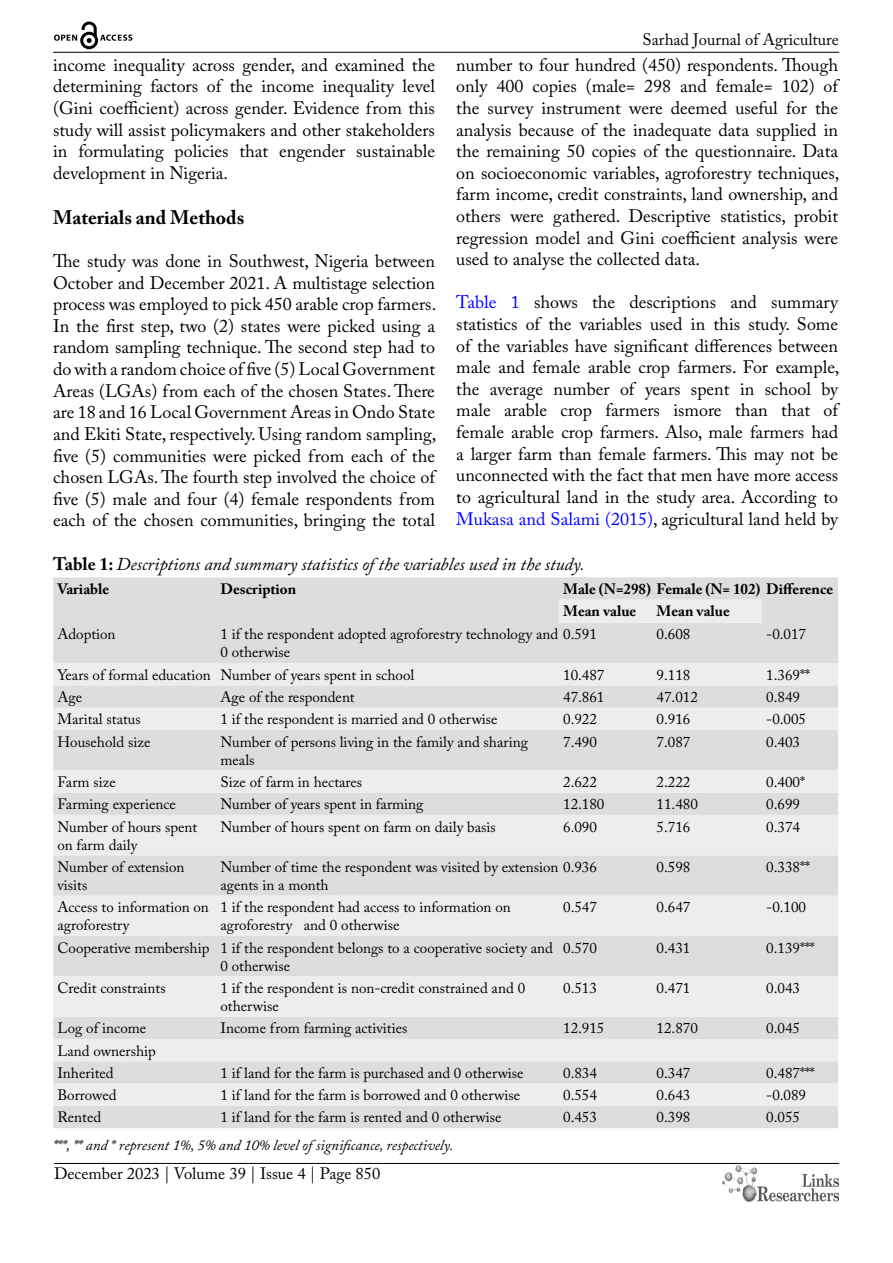
<style>
.page{position:relative;width:893px;height:1263px;background:#fff}
.page>*{position:absolute;margin:0;border:0;box-sizing:border-box;transform-origin:0 0}
.t1{font:700 19.5px "Adobe Caslon Pro";color:#000}
.t2{font:18px/21.6px "Adobe Caslon Pro";color:#000;text-align:justify}
.t3{font:italic 18px "Adobe Caslon Pro";color:#000}
.t4{font:16.5px "Adobe Caslon Pro";color:#000}
.t5{font:15px/18px "Adobe Caslon Pro";color:#000}
.t6{font:700 15px/22.4px "Adobe Caslon Pro";color:#000}
.t7{font:italic 15px "Adobe Caslon Pro";color:#000}
.s1{color:#00f}
.s2{font-weight:700;font-style:normal}
</style>
<div class="page">
<hr style="left:53px;top:52px;width:786px;height:1px;background:#000">
<hr style="left:54px;top:1163px;width:785px;height:1px;background:#000">
<img style="left:722px;top:1166px;width:117px;height:36px">
<svg style="left:54px;top:22px;width:78px;height:27px"></svg>
<div style="left:53px;top:577px;width:785px;height:551px;background:#dcddde"></div>
<svg style="left:53px;top:600px;width:785px;height:506px;background:#e4e4e5"></svg>
<p class="t4" style="left:643px;top:30px;width:198px">Sarhad Journal of Agriculture</p>
<p class="t2" style="left:456px;top:54px;width:385px">number to four hundred (450) respondents. Though only 400 copies (male= 298 and female= 102) of the survey instrument were deemed useful for the analysis because of the inadequate data supplied in the remaining 50 copies of the questionnaire. Data on socioeconomic variables, agroforestry techniques, farm income, credit constraints, land ownership, and others were gathered. Descriptive statistics, probit regression model and Gini coefficient analysis were used to analyse the collected data.</p>
<p class="t2" style="left:456px;top:291px;width:385px"><span class="s1">Table 1</span> shows the descriptions and summary statistics of the variables used in this study. Some of the variables have significant differences between male and female arable crop farmers. For example, the average number of years spent in school by male arable crop farmers ismore than that of female arable crop farmers. Also, male farmers had a larger farm than female farmers. This may not be unconnected with the fact that men have more access to agricultural land in the study area. According to <span class="s1">Mukasa and Salami (2015)</span>, agricultural land held by</p>
<p class="t3" style="left:53px;top:553px;width:533px"><span class="s2">Table 1:</span> Descriptions and summary statistics of the variables used in the study.</p>
<p class="t6" style="left:57px;top:578px;width:53px">Variable</p>
<p class="t6" style="left:220px;top:578px;width:77px">Description</p>
<p class="t6" style="left:563px;top:578px;width:272px">Male (N=298) Female (N= 102) Difference<br>Mean value</p>
<p class="t2" style="left:53px;top:54px;width:383px">income inequality across gender, and examined the determining factors of the income inequality level (Gini coefficient) across gender. Evidence from this study will assist policymakers and other stakeholders in formulating policies that engender sustainable development in Nigeria.</p>
<p class="t1" style="left:53px;top:206px;width:193px">Materials and Methods</p>
<p class="t2" style="left:53px;top:250px;width:385px">The study was done in Southwest, Nigeria between October and December 2021. A multistage selection process was employed to pick 450 arable crop farmers.<br>In the first step, two (2) states were picked using a random sampling technique. The second step had to do with a random choice of five (5) Local Government Areas (LGAs) from each of the chosen States. There are 18 and 16 Local Government Areas in Ondo State and Ekiti State, respectively. Using random sampling, five (5) communities were picked from each of the chosen LGAs. The fourth step involved the choice of five (5) male and four (4) female respondents from each of the chosen communities, bringing the total</p>
<p class="t6" style="left:657px;top:600px;width:75px">Mean value</p>
<p class="t5" style="left:57px;top:625px;width:60px">Adoption</p>
<p class="t5" style="left:220px;top:625px;width:378px">1 if the respondent adopted agroforestry technology and 0.591<br>0 otherwise</p>
<p class="t5" style="left:657px;top:625px;width:35px">0.608</p>
<p class="t5" style="left:766px;top:625px;width:41px">-0.017</p>
<p class="t5" style="left:57px;top:665px;width:358px">Years of formal education Number of years spent in school</p>
<p class="t5" style="left:563px;top:665px;width:43px">10.487</p>
<p class="t5" style="left:657px;top:665px;width:35px">9.118</p>
<p class="t5" style="left:766px;top:665px;width:45px">1.369**</p>
<p class="t5" style="left:57px;top:688px;width:26px">Age</p>
<p class="t5" style="left:220px;top:688px;width:136px">Age of the respondent</p>
<p class="t5" style="left:563px;top:688px;width:43px">47.861</p>
<p class="t5" style="left:657px;top:688px;width:43px">47.012</p>
<p class="t5" style="left:766px;top:688px;width:35px">0.849</p>
<p class="t5" style="left:57px;top:710px;width:85px">Marital status</p>
<p class="t5" style="left:220px;top:710px;width:279px">1 if the respondent is married and 0 otherwise</p>
<p class="t5" style="left:563px;top:710px;width:35px">0.922</p>
<p class="t5" style="left:657px;top:710px;width:35px">0.916</p>
<p class="t5" style="left:766px;top:710px;width:41px">-0.005</p>
<p class="t5" style="left:57px;top:732px;width:95px">Household size</p>
<p class="t5" style="left:220px;top:732px;width:309px">Number of persons living in the family and sharing meals</p>
<p class="t5" style="left:563px;top:732px;width:35px">7.490</p>
<p class="t5" style="left:657px;top:732px;width:35px">7.087</p>
<p class="t5" style="left:766px;top:732px;width:35px">0.403</p>
<p class="t5" style="left:57px;top:773px;width:60px">Farm size</p>
<p class="t5" style="left:220px;top:773px;width:143px">Size of farm in hectares</p>
<p class="t5" style="left:563px;top:773px;width:35px">2.622</p>
<p class="t5" style="left:657px;top:773px;width:35px">2.222</p>
<p class="t5" style="left:766px;top:773px;width:40px">0.400*</p>
<p class="t5" style="left:57px;top:795px;width:120px">Farming experience</p>
<p class="t5" style="left:220px;top:795px;width:205px">Number of years spent in farming</p>
<p class="t5" style="left:563px;top:795px;width:43px">12.180</p>
<p class="t5" style="left:657px;top:795px;width:43px">11.480</p>
<p class="t5" style="left:766px;top:795px;width:35px">0.699</p>
<p class="t5" style="left:57px;top:817px;width:141px">Number of hours spent on farm daily</p>
<p class="t5" style="left:220px;top:817px;width:277px">Number of hours spent on farm on daily basis</p>
<p class="t5" style="left:563px;top:817px;width:35px">6.090</p>
<p class="t5" style="left:657px;top:817px;width:35px">5.716</p>
<p class="t5" style="left:766px;top:817px;width:35px">0.374</p>
<p class="t5" style="left:57px;top:858px;width:129px">Number of extension visits</p>
<p class="t5" style="left:220px;top:858px;width:378px">Number of time the respondent was visited by extension 0.936 agents in a month</p>
<p class="t5" style="left:657px;top:858px;width:35px">0.598</p>
<p class="t5" style="left:766px;top:858px;width:45px">0.338**</p>
<p class="t5" style="left:57px;top:898px;width:153px">Access to information on agroforestry</p>
<p class="t5" style="left:220px;top:898px;width:292px">1 if the respondent had access to information on agroforestry and 0 otherwise</p>
<p class="t5" style="left:563px;top:898px;width:35px">0.547</p>
<p class="t5" style="left:657px;top:898px;width:35px">0.647</p>
<p class="t5" style="left:766px;top:898px;width:41px">-0.100</p>
<p class="t5" style="left:220px;top:938px;width:334px;text-indent:-163px">Cooperative membership 1 if the respondent belongs to a cooperative society and<br>0 otherwise</p>
<p class="t5" style="left:563px;top:938px;width:35px">0.570</p>
<p class="t5" style="left:657px;top:938px;width:35px">0.431</p>
<p class="t5" style="left:766px;top:938px;width:50px">0.139***</p>
<p class="t5" style="left:57px;top:979px;width:110px">Credit constraints</p>
<p class="t5" style="left:220px;top:979px;width:306px">1 if the respondent is non-credit constrained and 0 otherwise</p>
<p class="t5" style="left:563px;top:979px;width:35px">0.513</p>
<p class="t5" style="left:657px;top:979px;width:35px">0.471</p>
<p class="t5" style="left:766px;top:979px;width:35px">0.043</p>
<p class="t5" style="left:57px;top:1019px;width:90px">Log of income</p>
<p class="t5" style="left:220px;top:1019px;width:188px">Income from farming activities</p>
<p class="t5" style="left:563px;top:1019px;width:43px">12.915</p>
<p class="t5" style="left:657px;top:1019px;width:43px">12.870</p>
<p class="t5" style="left:766px;top:1019px;width:35px">0.045</p>
<p class="t5" style="left:57px;top:1039px;width:100px;line-height:22.4px">Land ownership<br>Inherited</p>
<p class="t5" style="left:220px;top:1064px;width:305px">1 if land for the farm is purchased and 0 otherwise</p>
<p class="t5" style="left:563px;top:1064px;width:35px">0.834</p>
<p class="t5" style="left:657px;top:1064px;width:35px">0.347</p>
<p class="t5" style="left:766px;top:1064px;width:50px">0.487***</p>
<p class="t5" style="left:57px;top:1086px;width:61px">Borrowed</p>
<p class="t5" style="left:220px;top:1086px;width:301px">1 if land for the farm is borrowed and 0 otherwise</p>
<p class="t5" style="left:563px;top:1086px;width:35px">0.554</p>
<p class="t5" style="left:657px;top:1086px;width:35px">0.643</p>
<p class="t5" style="left:766px;top:1086px;width:41px">-0.089</p>
<p class="t5" style="left:57px;top:1108px;width:45px">Rented</p>
<p class="t5" style="left:220px;top:1108px;width:283px">1 if land for the farm is rented and 0 otherwise</p>
<p class="t5" style="left:563px;top:1108px;width:35px">0.453</p>
<p class="t5" style="left:657px;top:1108px;width:35px">0.398</p>
<p class="t5" style="left:766px;top:1108px;width:35px">0.055</p>
<p class="t7" style="left:53px;top:1136px;width:402px">***, ** and * represent 1%, 5% and 10% level of significance, respectively.</p>
<p class="t4" style="left:54px;top:1164px;width:328px">December 2023 | Volume 39 | Issue 4 | Page 850</p>
</div>
